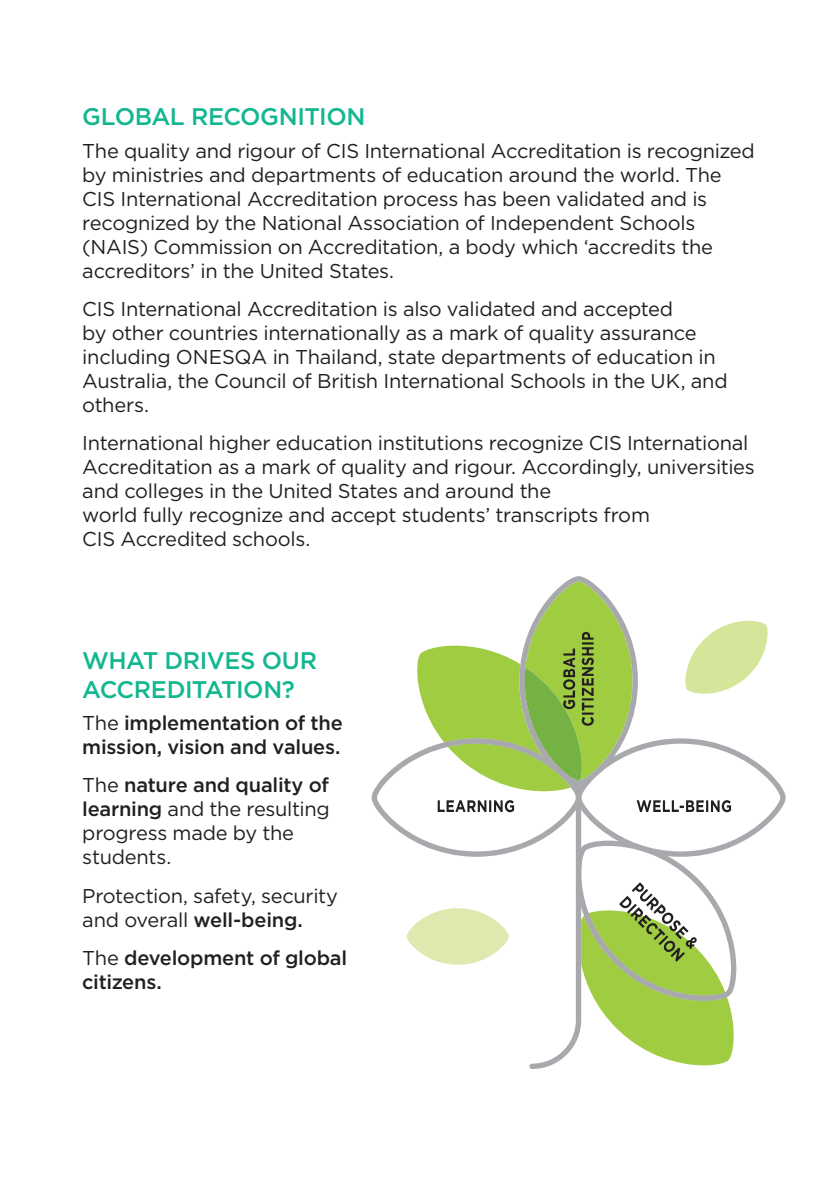
<style>
.page{position:relative;width:840px;height:1191px;background:#fff}
.page>*{position:absolute;margin:0;border:0;box-sizing:border-box;transform-origin:0 0}
.t1{font:500 24px/28.8px "Gotham";letter-spacing:-.02em;color:#12b790}
.t2{font:20px/24px "Gotham";letter-spacing:-.015em;color:#231f20}
.t3{font:500 20px/24px "Gotham";letter-spacing:-.01em;color:#231f20}
.s1{font-weight:400}
.s2{font-weight:500}
</style>
<div class="page">
<svg style="left:371px;top:576px;width:414px;height:493px"></svg>
<p class="t1" style="left:82px;top:102px;width:284px">GLOBAL RECOGNITION</p>
<p class="t2" style="left:82px;top:138px;width:673px">The quality and rigour of CIS International Accreditation is recognized by ministries and departments of education around the world. The CIS International Accreditation process has been validated and is recognized by the National Association of Independent Schools (NAIS) Commission on Accreditation, a body which ‘accredits the accreditors’ in the United States.</p>
<p class="t2" style="left:82px;top:296px;width:646px">CIS International Accreditation is also validated and accepted<br>by other countries internationally as a mark of quality assurance including ONESQA in Thailand, state departments of education in Australia, the Council of British International Schools in the UK, and others.</p>
<p class="t2" style="left:82px;top:431px;width:673px">International higher education institutions recognize CIS International Accreditation as a mark of quality and rigour. Accordingly, universities and colleges in the United States and around the<br>world fully recognize and accept students’ transcripts from<br>CIS Accredited schools.</p>
<p class="t1" style="left:82px;top:645px;width:236px">WHAT DRIVES OUR<br>ACCREDITATION?</p>
<p class="t3" style="left:82px;top:711px;width:262px"><span class="s1">The</span> implementation of the mission, vision and values.</p>
<p class="t2" style="left:82px;top:773px;width:249px">The <span class="s2">nature and quality of learning</span> and the resulting progress made by the students.</p>
<p class="t2" style="left:82px;top:883px;width:257px">Protection, safety, security and overall <span class="s2">well-being.</span></p>
<p class="t3" style="left:82px;top:945px;width:266px"><span class="s1">The</span> development of global citizens.</p>
</div>
